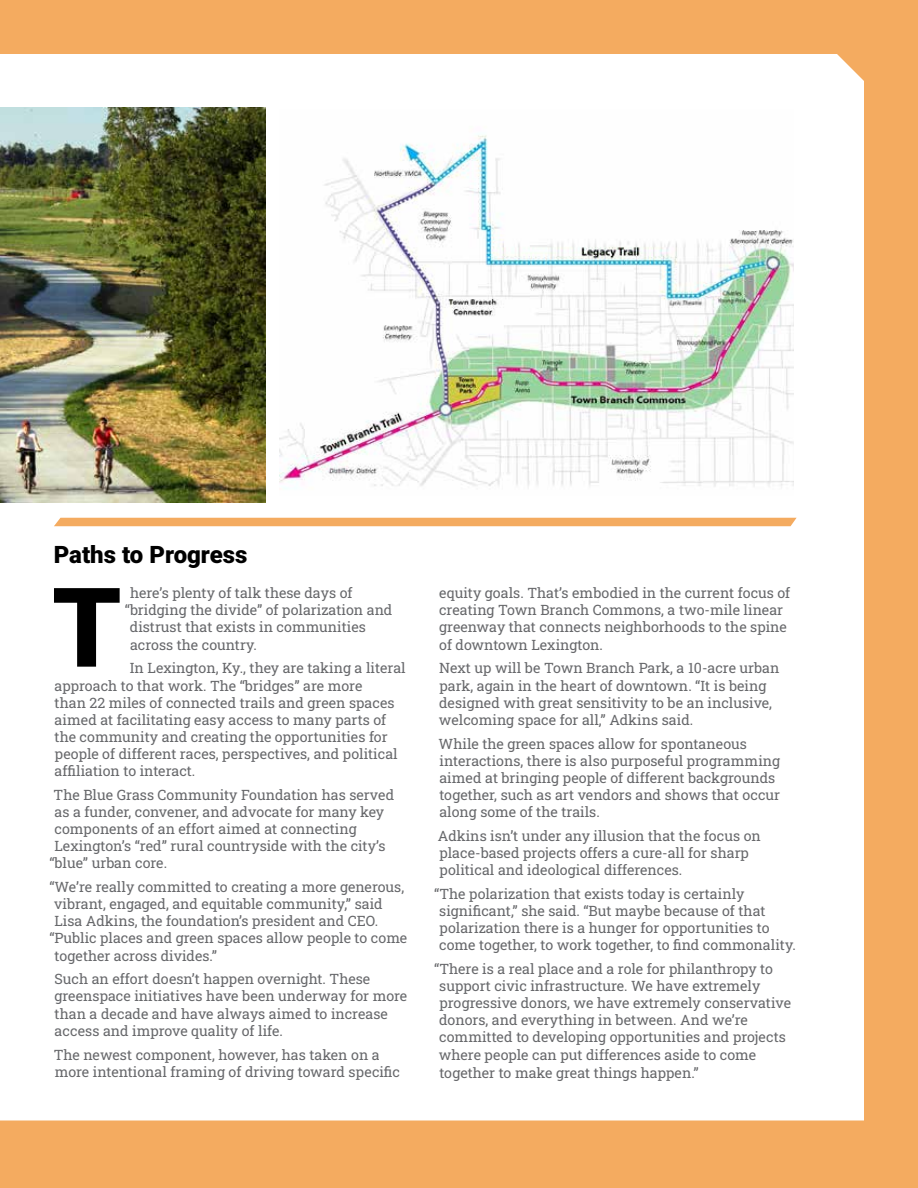
<style>
.page{position:relative;width:918px;height:1188px;background:#f4ab60}
.page>*{position:absolute;margin:0;border:0;box-sizing:border-box;transform-origin:0 0}
.t1{font:900 110.4px "Roboto";color:#000}
.t2{font:900 24px "Roboto";color:#000}
.t3{font:14.25px/17.1px "Roboto Slab";color:#67686b}
</style>
<div class="page">
<div style="left:0;top:54px;width:864px;height:1066px;background:#fff"></div>
<img style="left:0;top:108px;width:266px;height:394px">
<img style="left:280px;top:109px;width:513px;height:387px">
<svg style="left:54px;top:518px;width:743px;height:8px"></svg>
<h2 class="t2" style="left:54px;top:538px;width:195px">Paths to Progress</h2>
<h1 class="t1" style="left:52px;top:550px;width:71px">T</h1>
<p class="t3" style="left:130px;top:584px;width:224px">here’s plenty of talk these days of</p>
<p class="t3" style="left:125px;top:601px;width:269px">“bridging the divide” of polarization and</p>
<p class="t3" style="left:130px;top:618px;width:238px">distrust that exists in communities</p>
<p class="t3" style="left:130px;top:635px;width:129px">across the country.</p>
<p class="t3" style="left:55px;top:659px;width:353px;text-indent:75px">In Lexington, Ky., they are taking a literal approach to that work. The “bridges” are more<br>than 22 miles of connected trails and green spaces aimed at facilitating easy access to many parts of the community and creating the opportunities for people of different races, perspectives, and political affiliation to interact.</p>
<p class="t3" style="left:54px;top:786px;width:342px">The Blue Grass Community Foundation has served</p>
<p class="t3" style="left:55px;top:803px;width:331px">as a funder, convener, and advocate for many key</p>
<p class="t3" style="left:54px;top:820px;width:304px">components of an effort aimed at connecting</p>
<p class="t3" style="left:54px;top:837px;width:333px">Lexington’s “red” rural countryside with the city’s</p>
<p class="t3" style="left:49px;top:854px;width:119px">“blue” urban core.</p>
<p class="t3" style="left:49px;top:878px;width:356px">“We’re really committed to creating a more generous,</p>
<p class="t3" style="left:54px;top:895px;width:330px">vibrant, engaged, and equitable community,” said</p>
<p class="t3" style="left:54px;top:912px;width:325px">Lisa Adkins, the foundation’s president and CEO.</p>
<p class="t3" style="left:49px;top:929px;width:359px">“Public places and green spaces allow people to come</p>
<p class="t3" style="left:55px;top:946px;width:164px">together across divides.”</p>
<p class="t3" style="left:54px;top:970px;width:354px">Such an effort doesn’t happen overnight. These greenspace initiatives have been underway for more than a decade and have always aimed to increase access and improve quality of life.</p>
<p class="t3" style="left:54px;top:1045px;width:348px">The newest component, however, has taken on a more intentional framing of driving toward specific</p>
<p class="t3" style="left:439px;top:584px;width:353px">equity goals. That’s embodied in the current focus of creating Town Branch Commons, a two-mile linear greenway that connects neighborhoods to the spine of downtown Lexington.</p>
<p class="t3" style="left:439px;top:659px;width:342px">Next up will be Town Branch Park, a 10-acre urban park, again in the heart of downtown. “It is being designed with great sensitivity to be an inclusive, welcoming space for all,” Adkins said.</p>
<p class="t3" style="left:439px;top:735px;width:343px">While the green spaces allow for spontaneous interactions, there is also purposeful programming aimed at bringing people of different backgrounds together, such as art vendors and shows that occur along some of the trails.</p>
<p class="t3" style="left:438px;top:827px;width:324px">Adkins isn’t under any illusion that the focus on place-based projects offers a cure-all for sharp political and ideological differences.</p>
<p class="t3" style="left:439px;top:885px;width:358px;text-indent:-5px">“The polarization that exists today is certainly significant,” she said. “But maybe because of that polarization there is a hunger for opportunities to come together, to work together, to find commonality.</p>
<p class="t3" style="left:439px;top:960px;width:354px;text-indent:-5px">“There is a real place and a role for philanthropy to support civic infrastructure. We have extremely progressive donors, we have extremely conservative donors, and everything in between. And we’re committed to developing opportunities and projects where people can put differences aside to come together to make great things happen.”</p>
</div>
